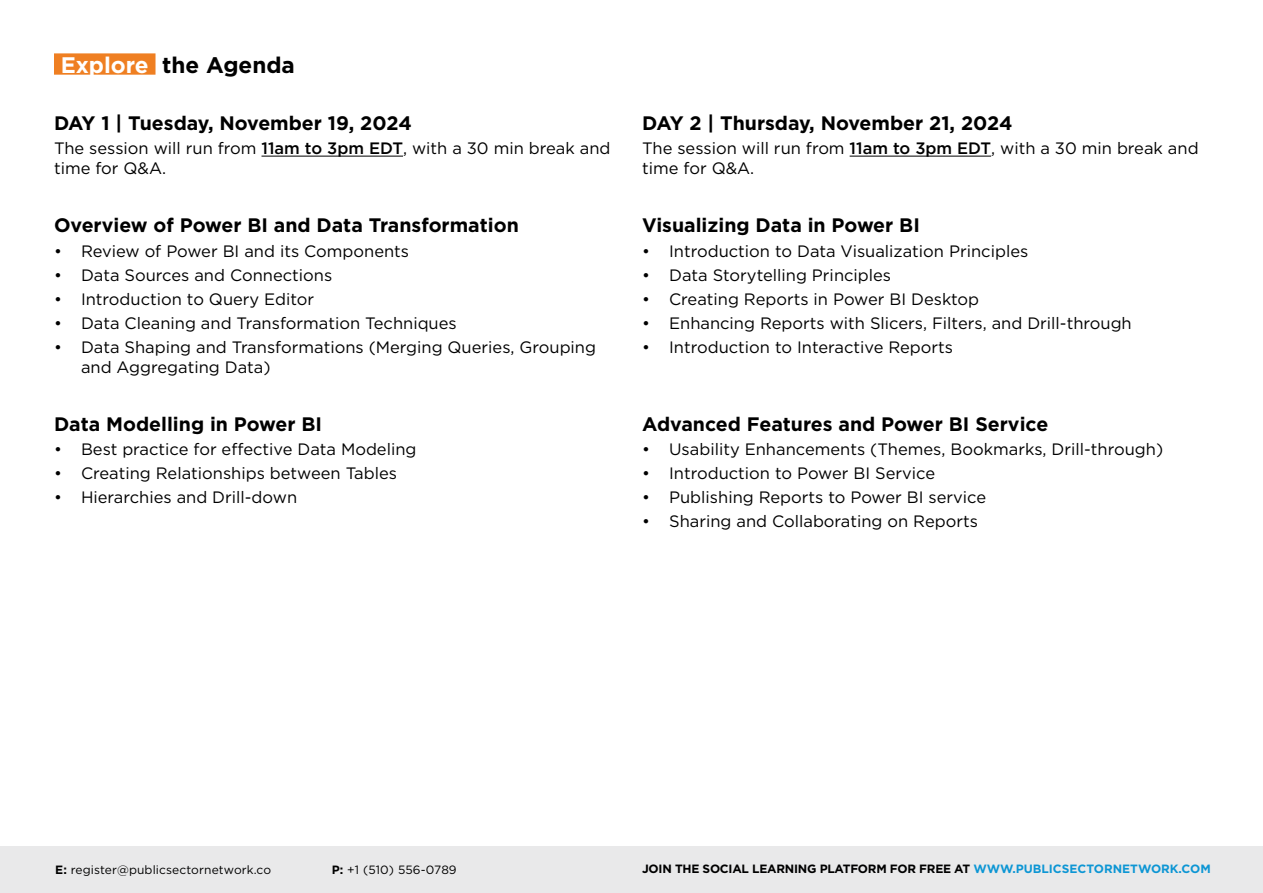
<style>
.page{position:relative;width:1263px;height:893px;background:#fff}
.page>*{position:absolute;margin:0;border:0;box-sizing:border-box;transform-origin:0 0}
.t1{font:700 22.5px "Gotham";color:#000}
.t2{font:700 19.5px "Gotham";color:#000}
.t3{font:16.5px/19.8px "Gotham";color:#000}
.t4{font:700 12px "Gotham";letter-spacing:-.02em;color:#000}
.t5{font:12px "Gotham";letter-spacing:.01em;color:#000}
.s1{color:#fff}
.s2{font-weight:500}
.s3{font-weight:700}
.s4{color:#0d96d4}
</style>
<div class="page">
<div style="left:54px;top:53px;width:101px;height:22px;background:#ef7f22"></div>
<div style="left:0;top:846px;width:1263px;height:47px;background:#e9e9ea"></div>
<hr style="left:261px;top:156px;width:142px;height:1px;background:#000">
<hr style="left:850px;top:156px;width:141px;height:1px;background:#000">
<h1 class="t1" style="left:61px;top:50px;width:236px"><span class="s1">Explore</span> the Agenda</h1>
<p class="t2" style="left:54px;top:111px;width:359px">DAY 1 | Tuesday, November 19, 2024</p>
<p class="t3" style="left:54px;top:138px;width:558px">The session will run from <span class="s2">11am to 3pm EDT</span>, with a 30 min break and time for Q&amp;A.</p>
<p class="t2" style="left:54px;top:213px;width:466px">Overview of Power BI and Data Transformation</p>
<p class="t3" style="left:54px;top:240px;width:357px">• Review of Power BI and its Components</p>
<p class="t3" style="left:54px;top:264px;width:280px">• Data Sources and Connections</p>
<p class="t3" style="left:54px;top:289px;width:262px">• Introduction to Query Editor</p>
<p class="t3" style="left:54px;top:313px;width:404px">• Data Cleaning and Transformation Techniques</p>
<p class="t3" style="left:81px;top:337px;width:517px;text-indent:-27px">• Data Shaping and Transformations (Merging Queries, Grouping and Aggregating Data)</p>
<p class="t2" style="left:54px;top:411px;width:270px">Data Modelling in Power BI</p>
<p class="t3" style="left:54px;top:439px;width:364px">• Best practice for effective Data Modeling</p>
<p class="t3" style="left:54px;top:463px;width:345px">• Creating Relationships between Tables</p>
<p class="t3" style="left:54px;top:487px;width:245px">• Hierarchies and Drill-down</p>
<p class="t2" style="left:642px;top:111px;width:372px">DAY 2 | Thursday, November 21, 2024</p>
<p class="t3" style="left:642px;top:138px;width:558px">The session will run from <span class="s2">11am to 3pm EDT</span>, with a 30 min break and time for Q&amp;A.</p>
<p class="t2" style="left:642px;top:213px;width:279px">Visualizing Data in Power BI</p>
<p class="t3" style="left:642px;top:240px;width:388px">• Introduction to Data Visualization Principles</p>
<p class="t3" style="left:642px;top:264px;width:251px">• Data Storytelling Principles</p>
<p class="t3" style="left:642px;top:289px;width:339px">• Creating Reports in Power BI Desktop</p>
<p class="t3" style="left:642px;top:313px;width:491px">• Enhancing Reports with Slicers, Filters, and Drill-through</p>
<p class="t3" style="left:642px;top:337px;width:312px">• Introduction to Interactive Reports</p>
<p class="t2" style="left:642px;top:411px;width:408px">Advanced Features and Power BI Service</p>
<p class="t3" style="left:642px;top:439px;width:523px">• Usability Enhancements (Themes, Bookmarks, Drill-through)</p>
<p class="t3" style="left:642px;top:463px;width:294px">• Introduction to Power BI Service</p>
<p class="t3" style="left:642px;top:487px;width:345px">• Publishing Reports to Power BI service</p>
<p class="t3" style="left:642px;top:511px;width:337px">• Sharing and Collaborating on Reports</p>
<p class="t5" style="left:55px;top:862px;width:217px"><span class="s3">E:</span> register@publicsectornetwork.co</p>
<p class="t5" style="left:332px;top:862px;width:126px"><span class="s3">P:</span> +1 (510) 556-0789</p>
<p class="t4" style="left:642px;top:861px;width:570px">JOIN THE SOCIAL LEARNING PLATFORM FOR FREE AT <span class="s4">WWW.PUBLICSECTORNETWORK.COM</span></p>
</div>
